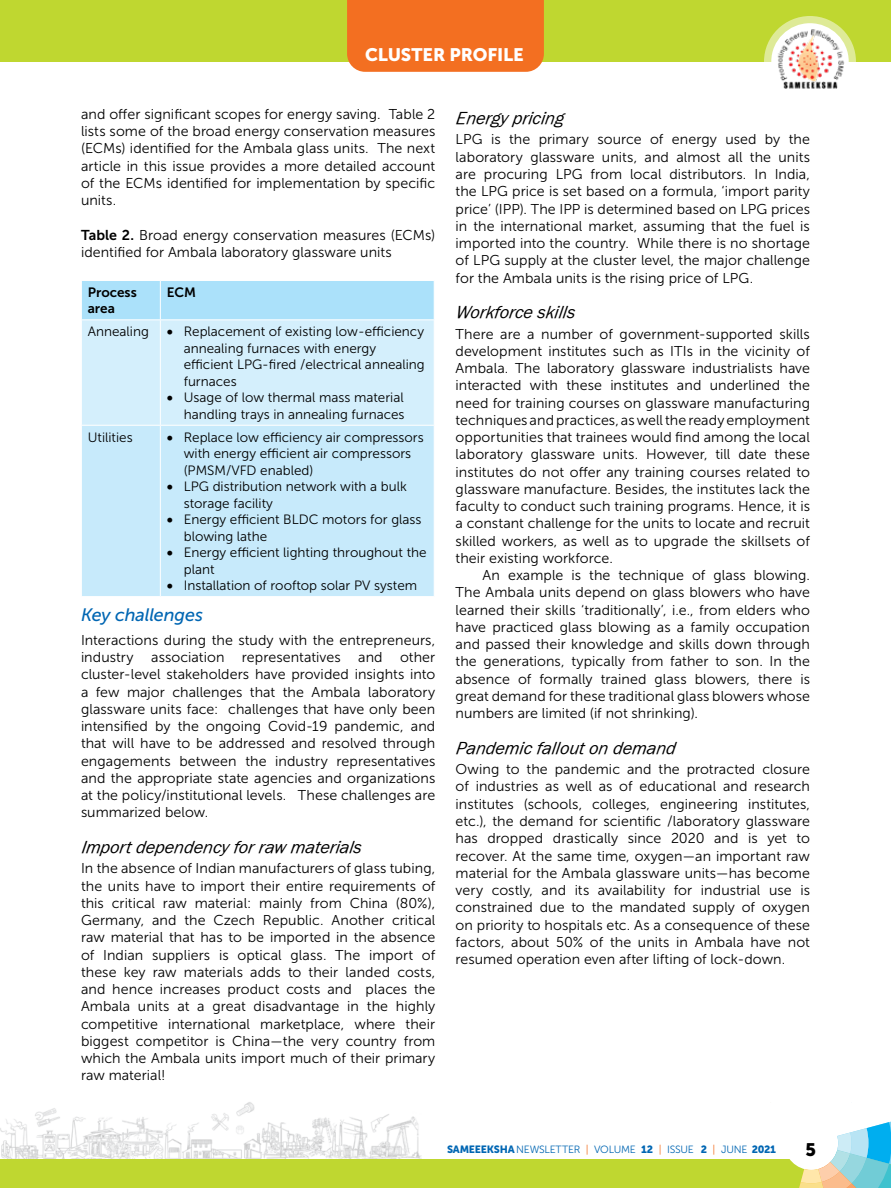
<style>
.page{position:relative;width:891px;height:1188px;background:#fff}
.page>*{position:absolute;margin:0;border:0;box-sizing:border-box;transform-origin:0 0}
.t1{font:italic 18px "Franklin Gothic";letter-spacing:-.015em;color:#000}
.t2{font:18px "Museo Sans 900";letter-spacing:-.01em;color:#fff}
.t3{font:italic 18px "Museo Sans 500";letter-spacing:-.005em;color:#0066b3}
.t4{font:18px "Museo Sans 900";color:#000}
.t5{font:14.25px/17.2px "Museo Sans 300";letter-spacing:.005em;color:#000;text-align:justify}
.t6{font:13.5px/16.5px "Museo Sans 300";color:#000}
.t7{font:13.5px/16.5px "Museo Sans 700";color:#000}
.t8{font:10.5px "Museo Sans 300";letter-spacing:-.02em;color:#0066b3}
.s1{font-family:"Museo Sans 700"}
.s2{font-family:"Museo Sans 900"}
.s3{color:#f36f21}
</style>
<div class="page">
<img style="left:0;top:1102px;width:421px;height:57px">
<div style="left:0;top:1159px;width:891px;height:29px;background:#bfd730"></div>
<div style="left:0;top:0;width:891px;height:62px;background:#bfd730"></div>
<div style="left:784px;top:1116px;width:54px;height:54px;background:#fff;border-radius:50%"></div>
<svg style="left:792px;top:1121px;width:99px;height:67px"></svg>
<svg style="left:764px;top:16px;width:92px;height:91px"></svg>
<div style="left:771px;top:23px;width:78px;height:77px;background:#fff;border-radius:50%"></div>
<img style="left:773px;top:26px;width:74px;height:66px">
<div style="left:82px;top:426px;width:352px;height:170px;background:#c7eafb"></div>
<hr style="left:160px;top:426px;width:1px;height:170px;background:#fff">
<div style="left:347px;top:0;width:197px;height:72px;background:#f36f21"></div>
<svg style="left:82px;top:281px;width:352px;height:144px;background:#c9ebfb"></svg>
<p class="t2" style="left:365px;top:44px;width:160px">CLUSTER PROFILE</p>
<p class="t5" style="left:81px;top:105px;width:356px">and offer significant scopes for energy saving. Table 2 lists some of the broad energy conservation measures (ECMs) identified for the Ambala glass units. The next article in this issue provides a more detailed account of the ECMs identified for implementation by specific units.</p>
<p class="t5" style="left:81px;top:226px;width:356px"><span class="s1">Table 2.</span> Broad energy conservation measures (ECMs) identified for Ambala laboratory glassware units</p>
<p class="t7" style="left:88px;top:284px;width:51px">Process area</p>
<p class="t7" style="left:167px;top:284px;width:31px">ECM</p>
<p class="t6" style="left:88px;top:324px;width:63px">Annealing</p>
<p class="t6" style="left:184px;top:324px;width:243px;text-indent:-17px">• Replacement of existing low-efficiency annealing furnaces with energy efficient LPG-fired /electrical annealing furnaces</p>
<p class="t6" style="left:167px;top:390px;width:239px;text-align:right">• Usage of low thermal mass material handling trays in annealing furnaces</p>
<p class="t6" style="left:88px;top:429px;width:46px">Utilities</p>
<p class="t6" style="left:184px;top:429px;width:242px;text-indent:-17px">• Replace low efficiency air compressors with energy efficient air compressors (PMSM/VFD enabled)</p>
<p class="t6" style="left:184px;top:478px;width:225px;text-indent:-17px">• LPG distribution network with a bulk storage facility</p>
<p class="t6" style="left:184px;top:511px;width:239px;text-indent:-17px">• Energy efficient BLDC motors for glass blowing lathe</p>
<p class="t6" style="left:184px;top:544px;width:244px;text-indent:-17px">• Energy efficient lighting throughout the plant</p>
<p class="t6" style="left:167px;top:577px;width:252px">• Installation of rooftop solar PV system</p>
<p class="t3" style="left:81px;top:605px;width:123px">Key challenges</p>
<p class="t5" style="left:81px;top:631px;width:356px">Interactions during the study with the entrepreneurs, industry association representatives and other cluster-level stakeholders have provided insights into a few major challenges that the Ambala laboratory glassware units face: challenges that have only been intensified by the ongoing Covid-19 pandemic, and that will have to be addressed and resolved through engagements between the industry representatives and the appropriate state agencies and organizations at the policy/institutional levels. These challenges are summarized below.</p>
<p class="t1" style="left:81px;top:837px;width:285px">Importdependency forraw materials</p>
<p class="t5" style="left:81px;top:860px;width:356px">In the absence of Indian manufacturers of glass tubing, the units have to import their entire requirements of this critical raw material: mainly from China (80%), Germany, and the Czech Republic. Another critical raw material that has to be imported in the absence of Indian suppliers is optical glass. The import of these key raw materials adds to their landed costs, and hence increases product costs and places the Ambala units at a great disadvantage in the highly competitive international marketplace, where their biggest competitor is China—the very country from which the Ambala units import much of their primary raw material!</p>
<p class="t1" style="left:456px;top:108px;width:109px">Energy pricing</p>
<p class="t5" style="left:456px;top:131px;width:356px">LPG is the primary source of energy used by the laboratory glassware units, and almost all the units are procuring LPG from local distributors. In India, the LPG price is set based on a formula, ‘import parity price’ (IPP). The IPP is determined based on LPG prices in the international market, assuming that the fuel is imported into the country. While there is no shortage of LPG supply at the cluster level, the major challenge for the Ambala units is the rising price of LPG.</p>
<p class="t1" style="left:456px;top:302px;width:124px">Workforce skills</p>
<p class="t5" style="left:456px;top:325px;width:356px">There are a number of government-supported skills development institutes such as ITIs in the vicinity of Ambala. The laboratory glassware industrialists have interacted with these institutes and underlined the need for training courses on glassware manufacturing techniques and practices, as well the ready employment opportunities that trainees would find among the local laboratory glassware units. However, till date these institutes do not offer any training courses related to glassware manufacture. Besides, the institutes lack the faculty to conduct such training programs. Hence, it is a constant challenge for the units to locate and recruit skilled workers, as well as to upgrade the skillsets of their existing workforce.</p>
<p class="t5" style="left:456px;top:567px;width:356px;text-indent:27px">An example is the technique of glass blowing.<br>The Ambala units depend on glass blowers who have learned their skills ‘traditionally’, i.e., from elders who have practiced glass blowing as a family occupation and passed their knowledge and skills down through the generations, typically from father to son. In the absence of formally trained glass blowers, there is great demand for these traditional glass blowers whose numbers are limited (if not shrinking).</p>
<p class="t1" style="left:456px;top:738px;width:225px">Pandemic fallouton demand</p>
<p class="t5" style="left:456px;top:761px;width:356px">Owing to the pandemic and the protracted closure of industries as well as of educational and research institutes (schools, colleges, engineering institutes, etc.), the demand for scientific /laboratory glassware has dropped drastically since 2020 and is yet to recover. At the same time, oxygen—an important raw material for the Ambala glassware units—has become very costly, and its availability for industrial use is constrained due to the mandated supply of oxygen on priority to hospitals etc. As a consequence of these factors, about 50% of the units in Ambala have not resumed operation even after lifting of lock-down.</p>
<p class="t8" style="left:447px;top:1144px;width:330px"><span class="s2">SAMEEEKSHA</span> NEWSLETTER <span class="s3">|</span> VOLUME <span class="s2">12</span> <span class="s3">|</span> ISSUE <span class="s2">2</span> <span class="s3">|</span> JUNE <span class="s2">2021</span></p>
<p class="t4" style="left:805px;top:1139px;width:12px">5</p>
</div>
